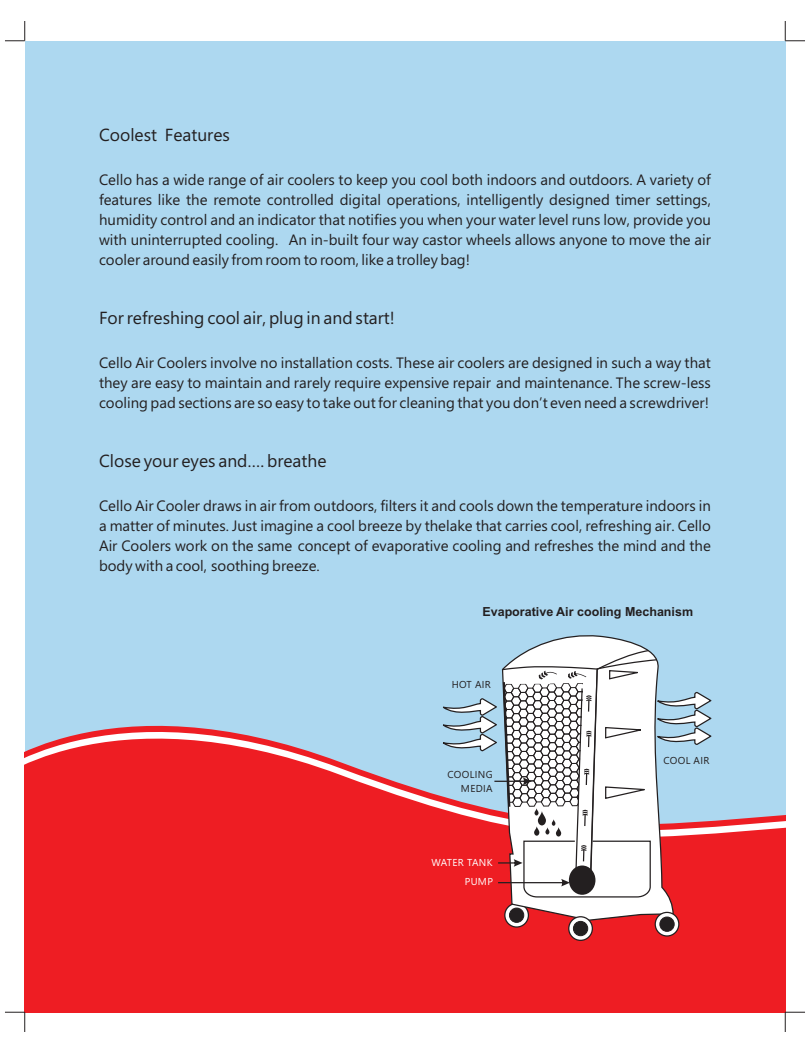
<style>
.page{position:relative;width:810px;height:1053px;background:#fff}
.page>*{position:absolute;margin:0;border:0;box-sizing:border-box;transform-origin:0 0}
.t1{font:17.5px "Segoe UI";color:#231f20}
.t2{font:15px/20px "Segoe UI";color:#231f20;text-align:justify}
.t3{font:700 12.5px "Arial";color:#231f20}
.t4{font:10px/13.4px "Segoe UI";letter-spacing:.035em;color:#231f20;text-align:right}
.t5{font:10px "Segoe UI";letter-spacing:.035em;color:#fff}
</style>
<div class="page">
<div style="left:25px;top:41px;width:760px;height:971px;background:#add8f0"></div>
<svg style="left:25px;top:725px;width:760px;height:287px;fill:#ee1d23"></svg>
<div style="left:504px;top:902px;width:25px;height:25px;border:3px solid #231f20;border-radius:50%"></div>
<svg style="left:505px;top:904px;width:23px;height:22px"></svg>
<div style="left:509px;top:907px;width:15px;height:15px;background:#231f20;border:1px solid #231f20;border-radius:50%"></div>
<svg style="left:5px;top:21px;width:20px;height:20px"></svg>
<svg style="left:5px;top:1011px;width:20px;height:20px"></svg>
<svg style="left:785px;top:21px;width:20px;height:20px"></svg>
<svg style="left:501px;top:635px;width:173px;height:286px;fill:#fff"></svg>
<div style="left:568px;top:916px;width:25px;height:24px;border:3px solid #231f20;border-radius:50%"></div>
<svg style="left:569px;top:917px;width:23px;height:22px"></svg>
<div style="left:655px;top:911px;width:24px;height:25px;border:3px solid #231f20;border-radius:50%"></div>
<svg style="left:656px;top:912px;width:22px;height:23px"></svg>
<div style="left:660px;top:916px;width:15px;height:15px;background:#231f20;border:1px solid #231f20;border-radius:50%"></div>
<div style="left:573px;top:920px;width:15px;height:15px;background:#231f20;border:1px solid #231f20;border-radius:50%"></div>
<svg style="left:438px;top:649px;width:274px;height:249px"></svg>
<svg style="left:785px;top:1011px;width:20px;height:20px"></svg>
<p class="t1" style="left:99px;top:128px;width:132px">Coolest Features</p>
<p class="t2" style="left:99px;top:171px;width:613px">Cello has a wide range of air coolers to keep you cool both indoors and outdoors. A variety of features like the remote controlled digital operations, intelligently designed timer settings, humidity control and an indicator that notifies you when your water level runs low, provide you with uninterrupted cooling. An in-built four way castor wheels allows anyone to move the air cooler around easily from room to room, like a trolley bag!</p>
<p class="t1" style="left:99px;top:311px;width:297px">For refreshing cool air, plug in and start!</p>
<p class="t2" style="left:99px;top:354px;width:613px">Cello Air Coolers involve no installation costs. These air coolers are designed in such a way that they are easy to maintain and rarely require expensive repair and maintenance. The screw-less cooling pad sections are so easy to take out for cleaning that you don’t even need a screwdriver!</p>
<p class="t1" style="left:99px;top:454px;width:229px">Close your eyes and…. breathe</p>
<p class="t2" style="left:99px;top:497px;width:613px">Cello Air Cooler draws in air from outdoors, filters it and cools down the temperature indoors in a matter of minutes. Just imagine a cool breeze by thelake that carries cool, refreshing air. Cello Air Coolers work on the same concept of evaporative cooling and refreshes the mind and the body with a cool, soothing breeze.</p>
<p class="t3" style="left:482px;top:607px;width:212px">Evaporative Air cooling Mechanism</p>
<p class="t4" style="left:452px;top:678px;width:41px">HOT AIR</p>
<p class="t4" style="left:448px;top:768px;width:47px">COOLING<br>MEDIA</p>
<p class="t5" style="left:431px;top:859px;width:63px">WATER TANK</p>
<p class="t5" style="left:465px;top:878px;width:30px">PUMP</p>
<p class="t4" style="left:664px;top:754px;width:47px">COOL AIR</p>
</div>
